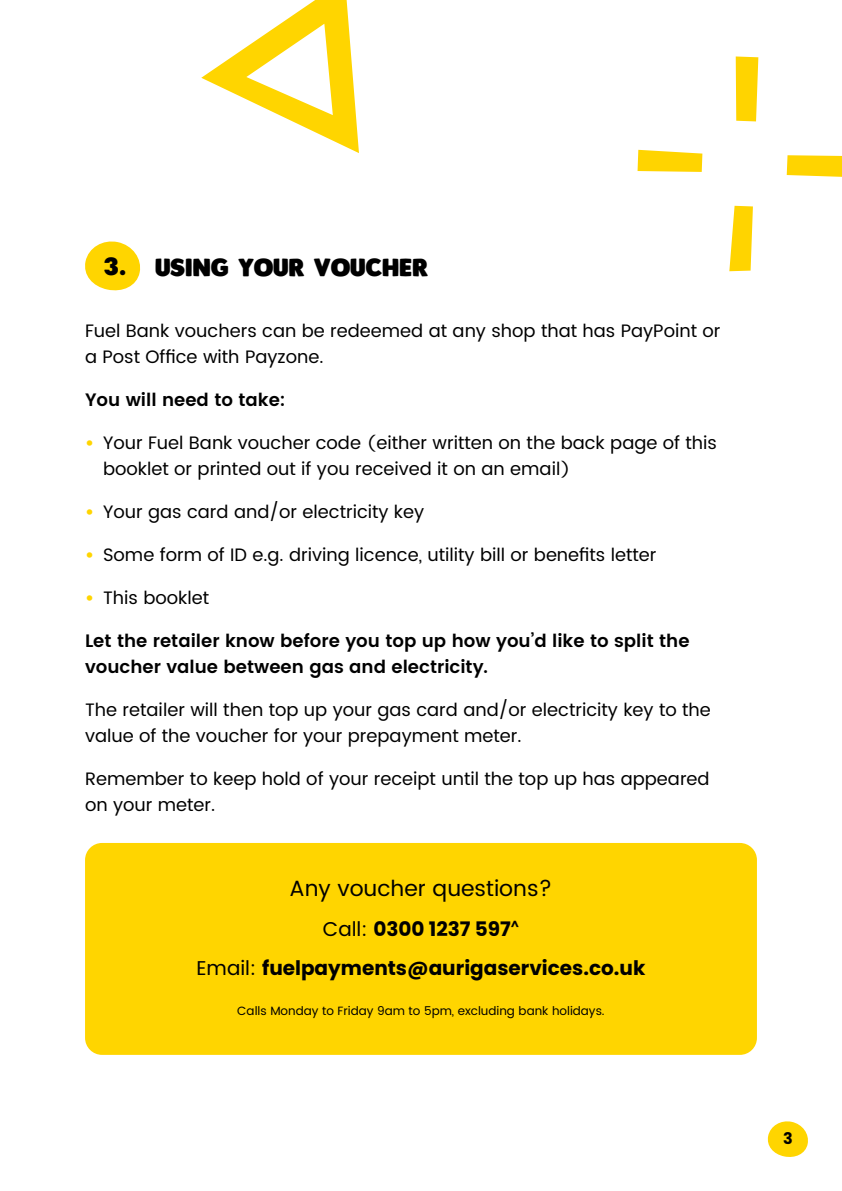
<style>
.page{position:relative;width:842px;height:1191px;background:#fff}
.page>*{position:absolute;margin:0;border:0;box-sizing:border-box;transform-origin:0 0}
.t1{font:24px "Plumpfull";color:#000}
.t2{font:22px "Poppins";color:#000}
.t3{font:700 20px "Poppins";color:#000}
.t4{font:18px/26px "Poppins";color:#000}
.t5{font:600 18px/26px "Poppins";color:#000}
.t6{font:700 16px "Poppins";color:#000}
.t7{font:12px "Poppins";color:#000}
.s1{font-weight:700;color:#ffd500}
.s2{font-size:14.4px}
.s3{font-weight:400}
</style>
<div class="page">
<svg style="left:767px;top:1121px;width:41px;height:36px"></svg>
<div style="left:85px;top:843px;width:672px;height:211px;background:#ffd500;border-radius:17px"></div>
<svg style="left:201px;top:0;width:158px;height:153px"></svg>
<svg style="left:85px;top:241px;width:56px;height:50px"></svg>
<svg style="left:736px;top:56px;width:22px;height:65px"></svg>
<svg style="left:729px;top:206px;width:24px;height:65px;background:#ffdb2d"></svg>
<svg style="left:637px;top:150px;width:65px;height:22px"></svg>
<svg style="left:787px;top:155px;width:55px;height:22px"></svg>
<p class="t1" style="left:104px;top:250px;width:24px">3.</p>
<p class="t1" style="left:155px;top:251px;width:275px">USING YOUR VOUCHER</p>
<p class="t4" style="left:85px;top:318px;width:637px">Fuel Bank vouchers can be redeemed at any shop that has PayPoint or a Post Office with Payzone.</p>
<p class="t5" style="left:85px;top:387px;width:202px">You will need to take:</p>
<p class="t4" style="left:103px;top:430px;width:615px;text-indent:-18px"><span class="s1">•</span> Your Fuel Bank voucher code <span class="s2">(</span>either written on the back page of this booklet or printed out if you received it on an email<span class="s2">)</span></p>
<p class="t4" style="left:85px;top:499px;width:341px"><span class="s1">•</span> Your gas card and/or electricity key</p>
<p class="t4" style="left:85px;top:542px;width:573px"><span class="s1">•</span> Some form of ID e.g. driving licence, utility bill or benefits letter</p>
<p class="t4" style="left:85px;top:585px;width:126px"><span class="s1">•</span> This booklet</p>
<p class="t5" style="left:85px;top:628px;width:606px">Let the retailer know before you top up how you’d like to split the voucher value between gas and electricity.</p>
<p class="t4" style="left:85px;top:697px;width:627px">The retailer will then top up your gas card and/or electricity key to the value of the voucher for your prepayment meter.</p>
<p class="t4" style="left:85px;top:766px;width:626px">Remember to keep hold of your receipt until the top up has appeared on your meter.</p>
<p class="t2" style="left:290px;top:872px;width:264px">Any voucher questions?</p>
<p class="t3" style="left:323px;top:917px;width:198px"><span class="s3">Call:</span> 0300 1237 597<sup>^</sup></p>
<p class="t3" style="left:197px;top:956px;width:450px"><span class="s3">Email:</span> fuelpayments@aurigaservices.co.uk</p>
<p class="t7" style="left:237px;top:1001px;width:369px">Calls Monday to Friday 9am to 5pm, excluding bank holidays.</p>
<p class="t6" style="left:783px;top:1128px;width:11px">3</p>
</div>
